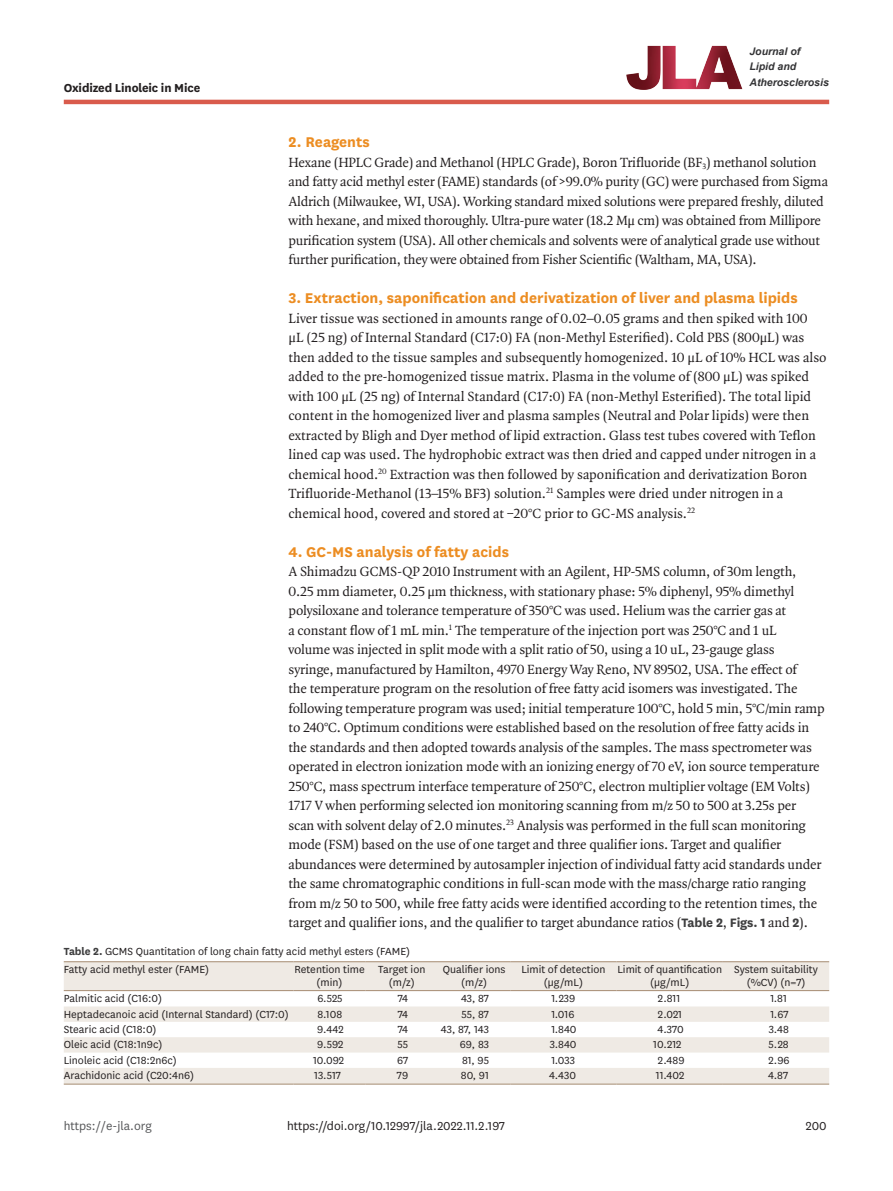
<style>
.page{position:relative;width:893px;height:1191px;background:#fff}
.page>*{position:absolute;margin:0;border:0;box-sizing:border-box;transform-origin:0 0}
.body_title2{font:700 16.5px "National";color:#ec8d22}
.body_p_first{font:14.25px/19.5px "Quadraat OT";letter-spacing:-.01em;color:#231f20}
.doi_running_footer{font:13.5px "National";color:#231f20}
.alt-title-type{font:700 13.5px "National";letter-spacing:-.01em;color:#231f20}
.t1{font:13.5px "National";color:#57585a}
.tbody_entry{font:12px "National";color:#231f20}
.thead_entry{font:12px/13.5px "National";color:#231f20;text-align:center}
.table-wrap_caption{font:12px "National";color:#231f20}
.t2{font:italic 700 10.5px/15.8px "Arial";color:#343436}
.s1{font-family:"National";font-weight:700;color:#3e3e3f}
.s2{font-weight:700;color:#3e3e3f}
</style>
<div class="page">
<hr style="left:64px;top:100px;width:765px;height:4px;background:#d95b4c">
<img style="left:626px;top:46px;width:117px;height:44px">
<svg style="left:64px;top:962px;width:765px;height:121px;fill:#efeae4"></svg>
<hr style="left:64px;top:961px;width:229px;height:1px;background:#aa9178">
<hr style="left:293px;top:961px;width:73px;height:1px;background:#aa9178">
<hr style="left:366px;top:961px;width:72px;height:1px;background:#aa9178">
<hr style="left:438px;top:961px;width:72px;height:1px;background:#aa9178">
<hr style="left:510px;top:961px;width:107px;height:1px;background:#aa9178">
<hr style="left:617px;top:961px;width:106px;height:1px;background:#aa9178">
<hr style="left:723px;top:961px;width:106px;height:1px;background:#aa9178">
<hr style="left:64px;top:990px;width:229px;height:1px;background:#aa9178">
<hr style="left:293px;top:990px;width:73px;height:1px;background:#aa9178">
<hr style="left:366px;top:990px;width:72px;height:1px;background:#aa9178">
<hr style="left:438px;top:990px;width:72px;height:1px;background:#aa9178">
<hr style="left:510px;top:990px;width:107px;height:1px;background:#aa9178">
<hr style="left:617px;top:990px;width:106px;height:1px;background:#aa9178">
<hr style="left:723px;top:990px;width:106px;height:1px;background:#aa9178">
<hr style="left:64px;top:1083px;width:229px;height:1px;background:#aa9178">
<hr style="left:293px;top:1083px;width:73px;height:1px;background:#aa9178">
<hr style="left:366px;top:1083px;width:72px;height:1px;background:#aa9178">
<hr style="left:438px;top:1083px;width:72px;height:1px;background:#aa9178">
<hr style="left:510px;top:1083px;width:107px;height:1px;background:#aa9178">
<hr style="left:617px;top:1083px;width:106px;height:1px;background:#aa9178">
<hr style="left:723px;top:1083px;width:106px;height:1px;background:#aa9178">
<p class="alt-title-type" style="left:64px;top:78px;width:138px">Oxidized Linoleic in Mice</p>
<p class="t2" style="left:749px;top:43px;width:81px">Journal of<br>Lipid and<br>Atherosclerosis</p>
<p class="body_title2" style="left:289px;top:130px;width:83px">2. Reagents</p>
<p class="body_p_first" style="left:289px;top:152px;width:541px">Hexane (HPLC Grade) and Methanol (HPLC Grade), Boron Trifluoride (BF<sub>3</sub>) methanol solution and fatty acid methyl ester (FAME) standards (of &gt;99.0% purity (GC) were purchased from Sigma Aldrich (Milwaukee, WI, USA). Working standard mixed solutions were prepared freshly, diluted with hexane, and mixed thoroughly. Ultra-pure water (18.2 Mµ cm) was obtained from Millipore purification system (USA). All other chemicals and solvents were of analytical grade use without further purification, they were obtained from Fisher Scientific (Waltham, MA, USA).</p>
<p class="body_title2" style="left:289px;top:286px;width:511px">3. Extraction, saponification and derivatization of liver and plasma lipids</p>
<p class="body_p_first" style="left:289px;top:308px;width:539px">Liver tissue was sectioned in amounts range of 0.02–0.05 grams and then spiked with 100<br>µL (25 ng) of Internal Standard (C17:0) FA (non-Methyl Esterified). Cold PBS (800µL) was then added to the tissue samples and subsequently homogenized. 10 µL of 10% HCL was also added to the pre-homogenized tissue matrix. Plasma in the volume of (800 µL) was spiked with 100 µL (25 ng) of Internal Standard (C17:0) FA (non-Methyl Esterified). The total lipid content in the homogenized liver and plasma samples (Neutral and Polar lipids) were then extracted by Bligh and Dyer method of lipid extraction. Glass test tubes covered with Teflon lined cap was used. The hydrophobic extract was then dried and capped under nitrogen in a chemical hood.<sup>20</sup> Extraction was then followed by saponification and derivatization Boron Trifluoride-Methanol (13–15% BF3) solution.<sup>21</sup> Samples were dried under nitrogen in a chemical hood, covered and stored at −20°C prior to GC-MS analysis.<sup>22</sup></p>
<p class="body_title2" style="left:289px;top:540px;width:222px">4. GC-MS analysis of fatty acids</p>
<p class="body_p_first" style="left:289px;top:562px;width:538px">A Shimadzu GCMS-QP 2010 Instrument with an Agilent, HP-5MS column, of 30m length, 0.25 mm diameter, 0.25 µm thickness, with stationary phase: 5% diphenyl, 95% dimethyl polysiloxane and tolerance temperature of 350°C was used. Helium was the carrier gas at<br>a constant flow of 1 mL min.<sup>1</sup> The temperature of the injection port was 250°C and 1 uL<br>volume was injected in split mode with a split ratio of 50, using a 10 uL, 23-gauge glass<br>syringe, manufactured by Hamilton, 4970 Energy Way Reno, NV 89502, USA. The effect of<br>the temperature program on the resolution of free fatty acid isomers was investigated. The following temperature program was used; initial temperature 100°C, hold 5 min, 5°C/min ramp to 240°C. Optimum conditions were established based on the resolution of free fatty acids in the standards and then adopted towards analysis of the samples. The mass spectrometer was operated in electron ionization mode with an ionizing energy of 70 eV, ion source temperature 250°C, mass spectrum interface temperature of 250°C, electron multiplier voltage (EM Volts)<br>1717 V when performing selected ion monitoring scanning from m/z 50 to 500 at 3.25s per scan with solvent delay of 2.0 minutes.<sup>23</sup> Analysis was performed in the full scan monitoring mode (FSM) based on the use of one target and three qualifier ions. Target and qualifier abundances were determined by autosampler injection of individual fatty acid standards under the same chromatographic conditions in full-scan mode with the mass/charge ratio ranging from m/z 50 to 500, while free fatty acids were identified according to the retention times, the target and qualifier ions, and the qualifier to target abundance ratios (<span class="s1">Table 2</span>, <span class="s1">Figs. 1</span> and <span class="s1">2</span>).</p>
<p class="table-wrap_caption" style="left:64px;top:943px;width:348px"><span class="s2">Table 2.</span> GCMS Quantitation of long chain fatty acid methyl esters (FAME)</p>
<p class="thead_entry" style="left:64px;top:962px;width:147px">Fatty acid methyl ester (FAME)</p>
<p class="thead_entry" style="left:294px;top:962px;width:72px">Retention time (min)</p>
<p class="thead_entry" style="left:378px;top:962px;width:49px">Target ion (m/z)</p>
<p class="thead_entry" style="left:443px;top:962px;width:64px">Qualifier ions (m/z)</p>
<p class="thead_entry" style="left:521px;top:962px;width:86px">Limit of detection (µg/mL)</p>
<p class="thead_entry" style="left:617px;top:962px;width:106px">Limit of quantification (µg/mL)</p>
<p class="thead_entry" style="left:734px;top:962px;width:85px">System suitability (%CV) (n=7)</p>
<p class="tbody_entry" style="left:64px;top:990px;width:100px">Palmitic acid (C16:0)</p>
<p class="tbody_entry" style="left:317px;top:990px;width:27px">6.525</p>
<p class="tbody_entry" style="left:398px;top:990px;width:12px">74</p>
<p class="tbody_entry" style="left:461px;top:990px;width:29px">43, 87</p>
<p class="tbody_entry" style="left:551px;top:990px;width:25px">1.239</p>
<p class="tbody_entry" style="left:658px;top:990px;width:24px">2.811</p>
<p class="tbody_entry" style="left:770px;top:990px;width:18px">1.81</p>
<p class="tbody_entry" style="left:64px;top:1006px;width:226px">Heptadecanoic acid (Internal Standard) (C17:0)</p>
<p class="tbody_entry" style="left:317px;top:1006px;width:26px">8.108</p>
<p class="tbody_entry" style="left:398px;top:1006px;width:12px">74</p>
<p class="tbody_entry" style="left:461px;top:1006px;width:29px">55, 87</p>
<p class="tbody_entry" style="left:551px;top:1006px;width:25px">1.016</p>
<p class="tbody_entry" style="left:658px;top:1006px;width:26px">2.021</p>
<p class="tbody_entry" style="left:770px;top:1006px;width:20px">1.67</p>
<p class="tbody_entry" style="left:64px;top:1021px;width:94px">Stearic acid (C18:0)</p>
<p class="tbody_entry" style="left:317px;top:1021px;width:28px">9.442</p>
<p class="tbody_entry" style="left:398px;top:1021px;width:12px">74</p>
<p class="tbody_entry" style="left:441px;top:1021px;width:50px">43, 87, 143</p>
<p class="tbody_entry" style="left:551px;top:1021px;width:27px">1.840</p>
<p class="tbody_entry" style="left:657px;top:1021px;width:28px">4.370</p>
<p class="tbody_entry" style="left:769px;top:1021px;width:22px">3.48</p>
<p class="tbody_entry" style="left:64px;top:1036px;width:100px">Oleic acid (C18:1n9c)</p>
<p class="tbody_entry" style="left:317px;top:1036px;width:28px">9.592</p>
<p class="tbody_entry" style="left:398px;top:1036px;width:12px">55</p>
<p class="tbody_entry" style="left:460px;top:1036px;width:31px">69, 83</p>
<p class="tbody_entry" style="left:550px;top:1036px;width:28px">3.840</p>
<p class="tbody_entry" style="left:653px;top:1036px;width:30px">10.212</p>
<p class="tbody_entry" style="left:769px;top:1036px;width:22px">5.28</p>
<p class="tbody_entry" style="left:64px;top:1052px;width:115px">Linoleic acid (C18:2n6c)</p>
<p class="tbody_entry" style="left:313px;top:1052px;width:33px">10.092</p>
<p class="tbody_entry" style="left:397px;top:1052px;width:13px">67</p>
<p class="tbody_entry" style="left:462px;top:1052px;width:28px">81, 95</p>
<p class="tbody_entry" style="left:551px;top:1052px;width:25px">1.033</p>
<p class="tbody_entry" style="left:658px;top:1052px;width:28px">2.489</p>
<p class="tbody_entry" style="left:768px;top:1052px;width:23px">2.96</p>
<p class="tbody_entry" style="left:64px;top:1067px;width:132px">Arachidonic acid (C20:4n6)</p>
<p class="tbody_entry" style="left:314px;top:1067px;width:28px">13.517</p>
<p class="tbody_entry" style="left:397px;top:1067px;width:13px">79</p>
<p class="tbody_entry" style="left:461px;top:1067px;width:30px">80, 91</p>
<p class="tbody_entry" style="left:549px;top:1067px;width:28px">4.430</p>
<p class="tbody_entry" style="left:656px;top:1067px;width:30px">11.402</p>
<p class="tbody_entry" style="left:768px;top:1067px;width:22px">4.87</p>
<p class="t1" style="left:64px;top:1116px;width:90px">https://e-jla.org</p>
<p class="doi_running_footer" style="left:287px;top:1116px;width:219px">https://doi.org/10.12997/jla.2022.11.2.197</p>
<p class="doi_running_footer" style="left:806px;top:1116px;width:22px">200</p>
</div>
